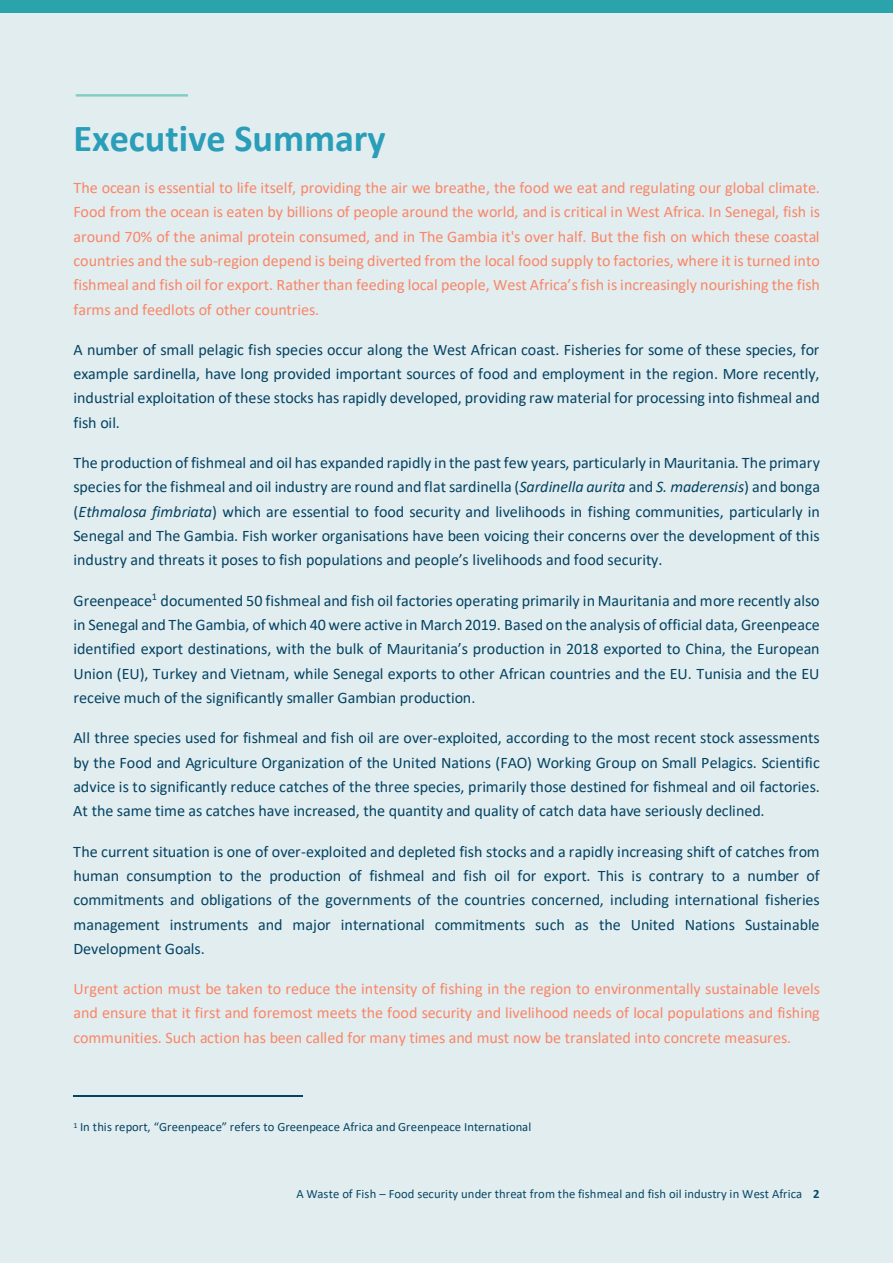
<style>
.page{position:relative;width:893px;height:1263px;background:#e2edf0}
.page>*{position:absolute;margin:0;border:0;box-sizing:border-box;transform-origin:0 0}
.t1{font:700 38.25px "Calibri";color:#2a9db8}
.t2{font:16.05px/24.3px "Calibri";color:#044362;text-align:justify}
.t3{font:16.05px/24.3px "Calibri";color:#f98667;text-align:justify}
.t4{font:12.6px "Calibri";letter-spacing:.005em;color:#044362}
.s1{font-style:italic}
.s2{font-weight:700}
</style>
<div class="page">
<hr style="left:73px;top:1095px;width:230px;height:1px;background:#044362">
<p class="t1" style="left:73px;top:111px;width:314px">Executive Summary</p>
<p class="t3" style="left:73px;top:175px;width:748px">The ocean is essential to life itself, providing the air we breathe, the food we eat and regulating our global climate.<br>Food from the ocean is eaten by billions of people around the world, and is critical in West Africa. In Senegal, fish is around 70% of the animal protein consumed, and in The Gambia it's over half. But the fish on which these coastal countries and the sub-region depend is being diverted from the local food supply to factories, where it is turned into fishmeal and fish oil for export. Rather than feeding local people, West Africa’s fish is increasingly nourishing the fish farms and feedlots of other countries.</p>
<p class="t2" style="left:73px;top:337px;width:748px">A number of small pelagic fish species occur along the West African coast. Fisheries for some of these species, for example sardinella, have long provided important sources of food and employment in the region. More recently, industrial exploitation of these stocks has rapidly developed, providing raw material for processing into fishmeal and fish oil.</p>
<p class="t2" style="left:73px;top:450px;width:748px">The production of fishmeal and oil has expanded rapidly in the past few years, particularly in Mauritania. The primary species for the fishmeal and oil industry are round and flat sardinella (<span class="s1">Sardinella aurita</span> and <span class="s1">S. maderensis</span>) and bonga (<span class="s1">Ethmalosa fimbriata</span>) which are essential to food security and livelihoods in fishing communities, particularly in Senegal and The Gambia. Fish worker organisations have been voicing their concerns over the development of this industry and threats it poses to fish populations and people’s livelihoods and food security.</p>
<p class="t2" style="left:73px;top:588px;width:748px">Greenpeace<sup>1</sup> documented 50 fishmeal and fish oil factories operating primarily in Mauritania and more recently also in Senegal and The Gambia, of which 40 were active in March 2019. Based on the analysis of official data, Greenpeace identified export destinations, with the bulk of Mauritania’s production in 2018 exported to China, the European Union (EU), Turkey and Vietnam, while Senegal exports to other African countries and the EU. Tunisia and the EU receive much of the significantly smaller Gambian production.</p>
<p class="t2" style="left:73px;top:725px;width:748px">All three species used for fishmeal and fish oil are over-exploited, according to the most recent stock assessments by the Food and Agriculture Organization of the United Nations (FAO) Working Group on Small Pelagics. Scientific advice is to significantly reduce catches of the three species, primarily those destined for fishmeal and oil factories.<br>At the same time as catches have increased, the quantity and quality of catch data have seriously declined.</p>
<p class="t2" style="left:73px;top:839px;width:748px">The current situation is one of over-exploited and depleted fish stocks and a rapidly increasing shift of catches from human consumption to the production of fishmeal and fish oil for export. This is contrary to a number of commitments and obligations of the governments of the countries concerned, including international fisheries management instruments and major international commitments such as the United Nations Sustainable Development Goals.</p>
<p class="t3" style="left:73px;top:976px;width:748px">Urgent action must be taken to reduce the intensity of fishing in the region to environmentally sustainable levels and ensure that it first and foremost meets the food security and livelihood needs of local populations and fishing communities. Such action has been called for many times and must now be translated into concrete measures.</p>
<p class="t4" style="left:73px;top:1118px;width:459px"><sup>1</sup> In this report, “Greenpeace” refers to Greenpeace Africa and Greenpeace International</p>
<p class="t4" style="left:296px;top:1185px;width:525px">A Waste of Fish – Food security under threat from the fishmeal and fish oil industry in West Africa <span class="s2">2</span></p>
</div>
